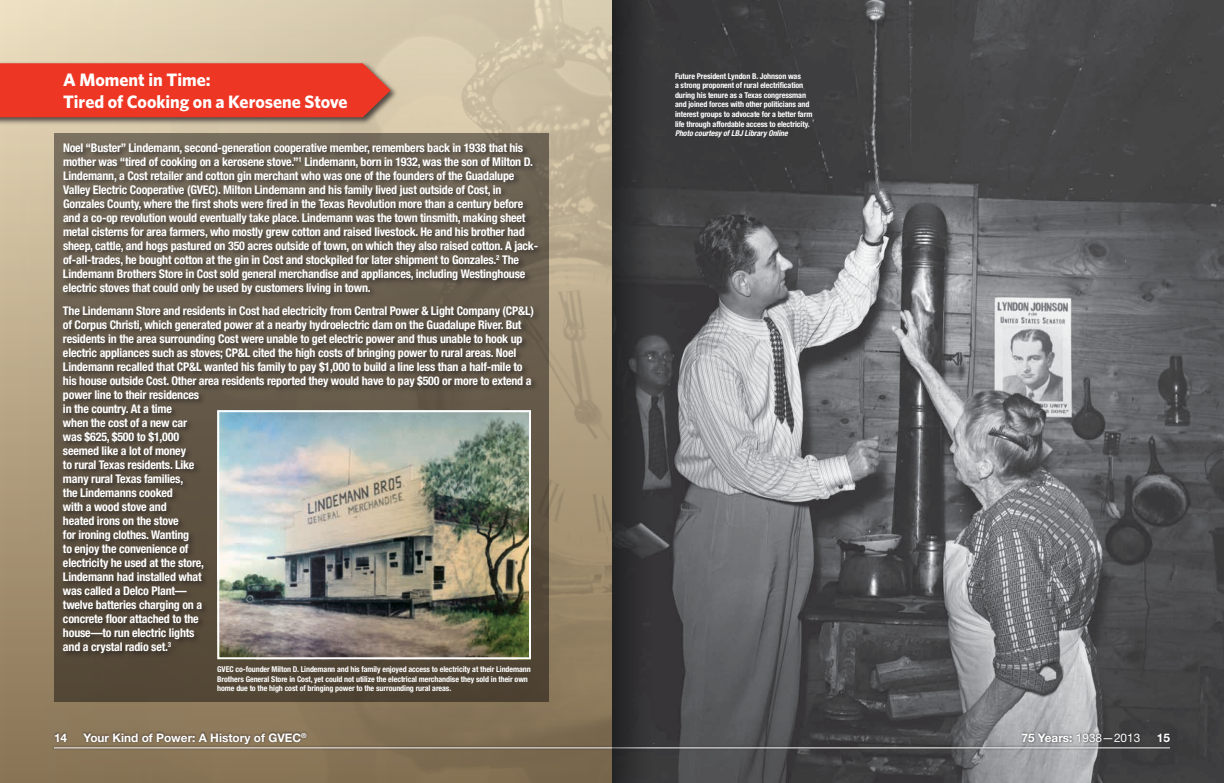
<style>
.page{position:relative;width:1224px;height:783px;background:#fff}
.page>*{position:absolute;margin:0;border:0;box-sizing:border-box;transform-origin:0 0}
.t1{font:700 18px/21.6px "Whitney";letter-spacing:-.005em;color:#fff}
.t2{font:700 condensed 12px/14px "Helvetica Neue LT Std";letter-spacing:-.015em;color:#fff}
.t3{font:700 11.8px "Helvetica Neue LT Std";color:#fff}
.t4{font:11.8px "Helvetica Neue LT Std";color:#fff}
.t5{font:700 condensed 8px/9.6px "Helvetica Neue LT Std";letter-spacing:-.01em;color:#fff}
.t6{font:italic 700 condensed 8px "Helvetica Neue LT Std";letter-spacing:-.01em;color:#fff}
.t7{font:700 6.9px "Helvetica Neue LT Std";color:#fff}
.s1{font-weight:700}
</style>
<div class="page">
<img style="left:0;top:0;width:1224px;height:783px">
<div style="left:0;top:61px;width:399px;height:64px;background:#231f20;opacity:.75"></div>
<div style="left:0;top:63px;width:391px;height:54px;background:#ee3624"></div>
<div style="left:54px;top:134px;width:495px;height:568px;background:linear-gradient(to bottom,#796f5e,#514534)"></div>
<div style="left:62px;top:141px;width:483px;height:520px;background:#231f20;opacity:.75"></div>
<img style="left:220px;top:413px;width:308px;height:243px">
<div style="left:217px;top:410px;width:314px;height:249px;border:2px solid #fff"></div>
<div style="left:1020px;top:731px;width:152px;height:13px;background:#231f20;opacity:.75"></div>
<div style="left:53px;top:731px;width:256px;height:16px;background:#231f20;opacity:.75"></div>
<div style="left:612px;top:745px;width:560px;height:6px;background:#231f20;opacity:.75"></div>
<hr style="left:612px;top:747px;width:558px;height:1px;background:#fff">
<div style="left:52px;top:745px;width:560px;height:6px;background:#231f20;opacity:.75"></div>
<hr style="left:54px;top:747px;width:558px;height:1px;background:#fff">
<svg style="left:612px;top:0;width:41px;height:783px;background:#313032"></svg>
<h1 class="t1" style="left:63px;top:68px;width:286px">A Moment in Time:<br>Tired of Cooking on a Kerosene Stove</h1>
<p class="t2" style="left:63px;top:140px;width:477px">Noel “Buster” Lindemann, second-generation cooperative member, remembers back in 1938 that his mother was “tired of cooking on a kerosene stove.”<sup>1</sup> Lindemann, born in 1932, was the son of Milton D.<br>Lindemann, a Cost retailer and cotton gin merchant who was one of the founders of the Guadalupe Valley Electric Cooperative (GVEC). Milton Lindemann and his family lived just outside of Cost, in Gonzales County, where the first shots were fired in the Texas Revolution more than a century before and a co-op revolution would eventually take place. Lindemann was the town tinsmith, making sheet metal cisterns for area farmers, who mostly grew cotton and raised livestock. He and his brother had sheep, cattle, and hogs pastured on 350 acres outside of town, on which they also raised cotton. A jack&shy;of-all-trades, he bought cotton at the gin in Cost and stockpiled for later shipment to Gonzales.<sup>2</sup> The Lindemann Brothers Store in Cost sold general merchandise and appliances, including Westinghouse electric stoves that could only be used by customers living in town.</p>
<p class="t2" style="left:63px;top:303px;width:473px">The Lindemann Store and residents in Cost had electricity from Central Power &amp; Light Company (CP&amp;L) of Corpus Christi, which generated power at a nearby hydroelectric dam on the Guadalupe River. But residents in the area surrounding Cost were unable to get electric power and thus unable to hook up electric appliances such as stoves; CP&amp;L cited the high costs of bringing power to rural areas. Noel Lindemann recalled that CP&amp;L wanted his family to pay $1,000 to build a line less than a half-mile to his house outside Cost. Other area residents reported they would have to pay $500 or more to extend a power line to their residences<br>in the country. At a time<br>when the cost of a new car<br>was $625, $500 to $1,000<br>seemed like a lot of money<br>to rural Texas residents. Like<br>many rural Texas families,<br>the Lindemanns cooked<br>with a wood stove and<br>heated irons on the stove<br>for ironing clothes. Wanting<br>to enjoy the convenience of<br>electricity he used at the store,<br>Lindemann had installed what<br>was called a Delco Plant—<br>twelve batteries charging on a<br>concrete floor attached to the<br>house—to run electric lights<br>and a crystal radio set.<sup>3</sup></p>
<p class="t5" style="left:217px;top:664px;width:315px">GVEC co-founder Milton D. Lindemann and his family enjoyed access to electricity at their Lindemann<br>Brothers General Store in Cost, yet could not utilize the electrical merchandise they sold in their own home due to the high cost of bringing power to the surrounding rural areas.</p>
<p class="t5" style="left:675px;top:71px;width:139px">Future President Lyndon B. Johnson was<br>a strong proponent of rural electrification during his tenure as a Texas congressman and joined forces with other politicians and interest groups to advocate for a better farm life through affordable access to electricity.</p>
<p class="t6" style="left:675px;top:129px;width:114px">Photo courtesy of LBJ Library Online</p>
<p class="t7" style="left:301px;top:731px;width:7px">®</p>
<p class="t3" style="left:54px;top:731px;width:15px">14</p>
<p class="t3" style="left:84px;top:731px;width:219px">Your Kind of Power: A History of GVEC</p>
<p class="t4" style="left:1022px;top:731px;width:120px"><span class="s1">75 Years:</span> 1938—2013</p>
<p class="t3" style="left:1157px;top:731px;width:15px">15</p>
</div>
